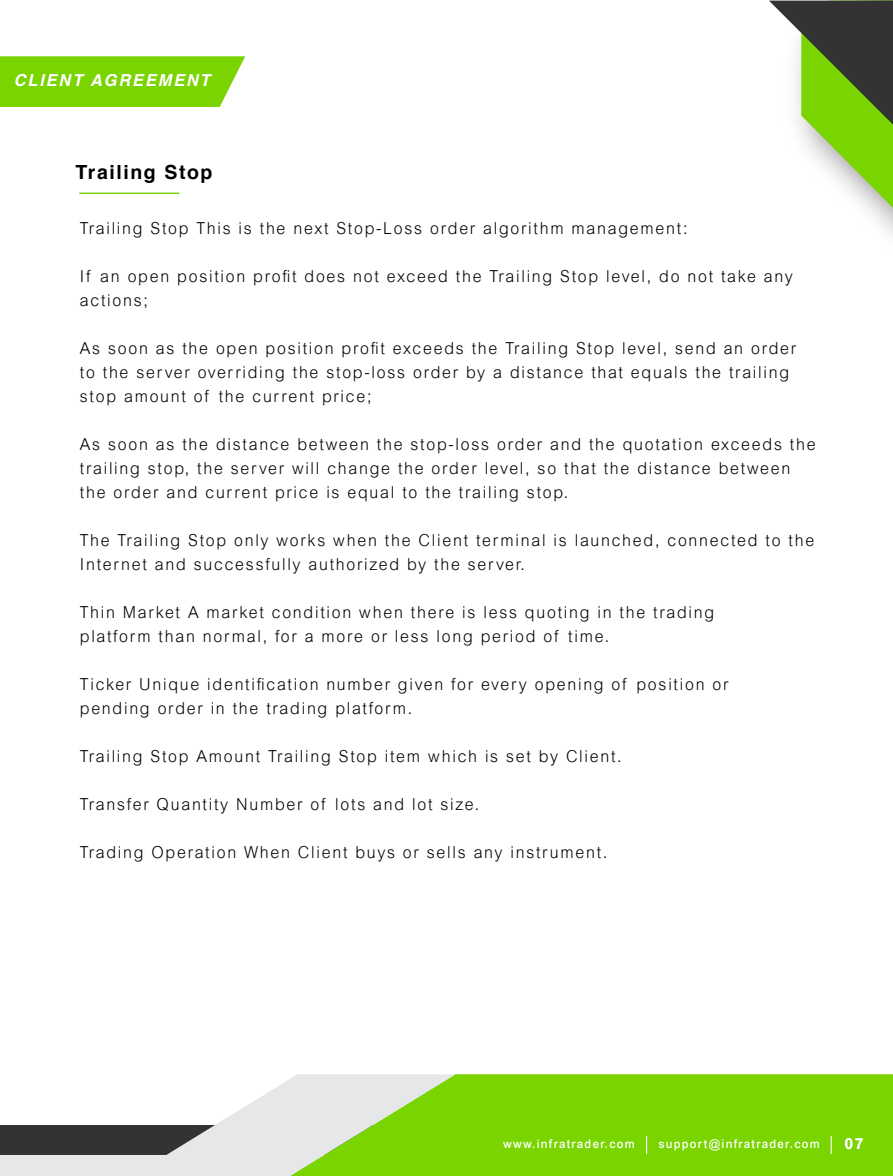
<style>
.page{position:relative;width:893px;height:1176px;background:#fff}
.page>*{position:absolute;margin:0;border:0;box-sizing:border-box;transform-origin:0 0}
.t1{font:700 19.5px "Helvetica";letter-spacing:.08em;color:#000}
.t2{font:300 16.5px/24px "Arial";letter-spacing:.11em;color:#000}
.t3{font:italic 700 16.5px "Helvetica";letter-spacing:.11em;color:#fff}
.t4{font:800 15px "Arial";color:#fff}
.t5{font:500 12px "Arial";letter-spacing:.11em;color:#fff}
</style>
<div class="page">
<div style="left:0;top:1125px;width:892px;height:51px;background:#333"></div>
<div style="left:0;top:1156px;width:892px;height:20px;background:#e6e7e8"></div>
<div style="left:455px;top:1074px;width:437px;height:102px;background:#79d400"></div>
<svg style="left:132px;top:1074px;width:323px;height:102px"></svg>
<svg style="left:0;top:56px;width:245px;height:51px"></svg>
<svg style="left:646px;top:1136px;width:1px;height:18px"></svg>
<svg style="left:830px;top:1136px;width:1px;height:18px"></svg>
<svg style="left:769px;top:1px;width:123px;height:207px"></svg>
<hr style="left:79px;top:193px;width:100px;height:1px;background:#79d400">
<p class="t3" style="left:14px;top:67px;width:198px">CLIENT AGREEMENT</p>
<p class="t1" style="left:75px;top:157px;width:138px">Trailing Stop</p>
<p class="t2" style="left:80px;top:216px;width:609px">Trailing Stop This is the next Stop-Loss order algorithm management:</p>
<p class="t2" style="left:80px;top:264px;width:714px">If an open position profit does not exceed the Trailing Stop level, do not take any actions;</p>
<p class="t2" style="left:80px;top:336px;width:717px">As soon as the open position profit exceeds the Trailing Stop level, send an order to the server overriding the stop-loss order by a distance that equals the trailing stop amount of the current price;</p>
<p class="t2" style="left:80px;top:432px;width:737px">As soon as the distance between the stop-loss order and the quotation exceeds the trailing stop, the server will change the order level, so that the distance between the order and current price is equal to the trailing stop.</p>
<p class="t2" style="left:80px;top:528px;width:735px">The Trailing Stop only works when the Client terminal is launched, connected to the<br>Internet and successfully authorized by the server.</p>
<p class="t2" style="left:80px;top:600px;width:635px">Thin Market A market condition when there is less quoting in the trading platform than normal, for a more or less long period of time.</p>
<p class="t2" style="left:80px;top:672px;width:650px">Ticker Unique identification number given for every opening of position or pending order in the trading platform.</p>
<p class="t2" style="left:80px;top:744px;width:543px">Trailing Stop Amount Trailing Stop item which is set by Client.</p>
<p class="t2" style="left:80px;top:792px;width:401px">Transfer Quantity Number of lots and lot size.</p>
<p class="t2" style="left:80px;top:840px;width:529px">Trading Operation When Client buys or sells any instrument.</p>
<p class="t5" style="left:503px;top:1136px;width:133px">www.infratrader.com</p>
<p class="t5" style="left:658px;top:1136px;width:163px">support@infratrader.com</p>
<p class="t4" style="left:844px;top:1135px;width:21px">07</p>
</div>
